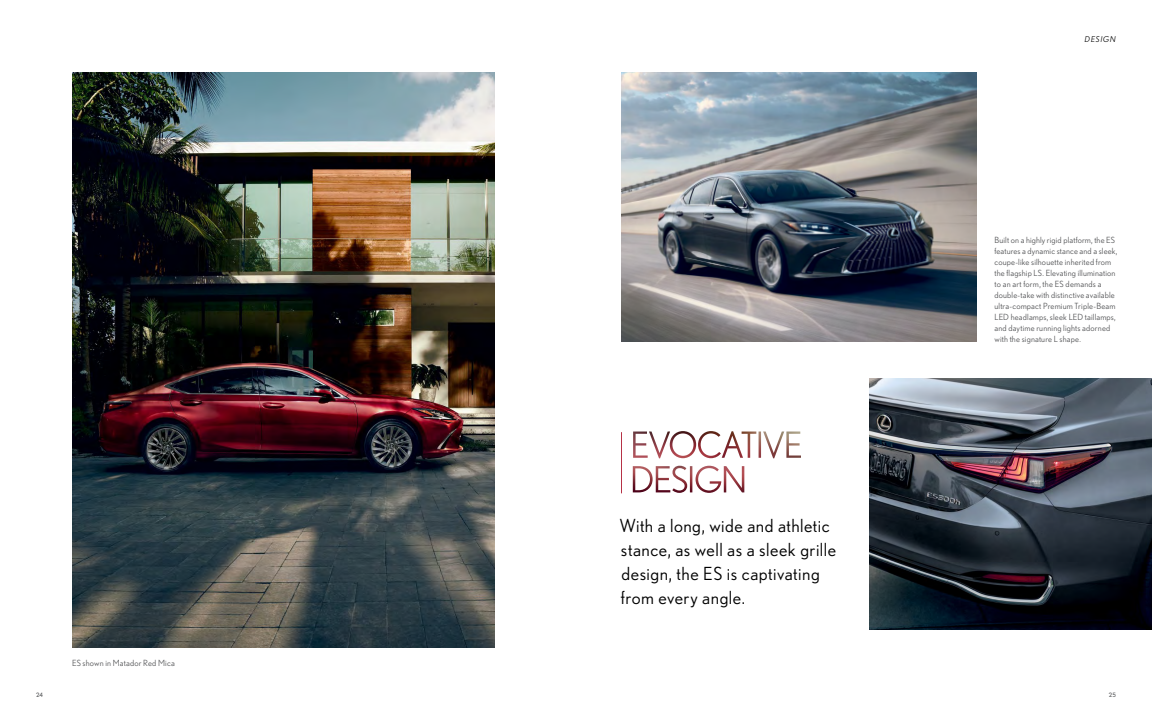
<style>
.page{position:relative;width:1152px;height:720px;background:#fff}
.page>*{position:absolute;margin:0;border:0;box-sizing:border-box;transform-origin:0 0}
.Large_Subhead_100K{font:18px/24px "Nobel";letter-spacing:.03em;color:#000}
.Body_Copy_80K{font:8.5px/11px "Nobel";letter-spacing:.02em;color:#58595b}
.Section_Head{font:italic 8px "Nobel";letter-spacing:.1em;color:#000}
.t1{font:6px "Nobel";color:#58595b}
</style>
<div class="page">
<img style="left:869px;top:378px;width:283px;height:252px">
<img style="left:621px;top:72px;width:355px;height:270px">
<img style="left:72px;top:72px;width:423px;height:576px">
<img style="left:633px;top:466px;width:111px;height:27px">
<img style="left:633px;top:431px;width:168px;height:27px">
<hr style="left:621px;top:432px;width:1px;height:61px;background:#b63246">
<p class="Section_Head" style="left:1085px;top:34px;width:33px">DESIGN</p>
<p class="Body_Copy_80K" style="left:72px;top:657px;width:104px">ES shown in Matador Red Mica</p>
<p class="Large_Subhead_100K" style="left:619px;top:513px;width:218px">With a long, wide and athletic stance, as well as a sleek grille design, the ES is captivating from every angle.</p>
<p class="Body_Copy_80K" style="left:994px;top:234px;width:124px">Built on a highly rigid platform, the ES features a dynamic stance and a sleek, coupe-like silhouette inherited from the flagship LS. Elevating illumination to an art form, the ES demands a double-take with distinctive available ultra-compact Premium Triple-Beam LED headlamps, sleek LED taillamps, and daytime running lights adorned with the signature L shape.</p>
<p class="t1" style="left:36px;top:692px;width:8px">24</p>
<p class="t1" style="left:1109px;top:692px;width:9px">25</p>
</div>
